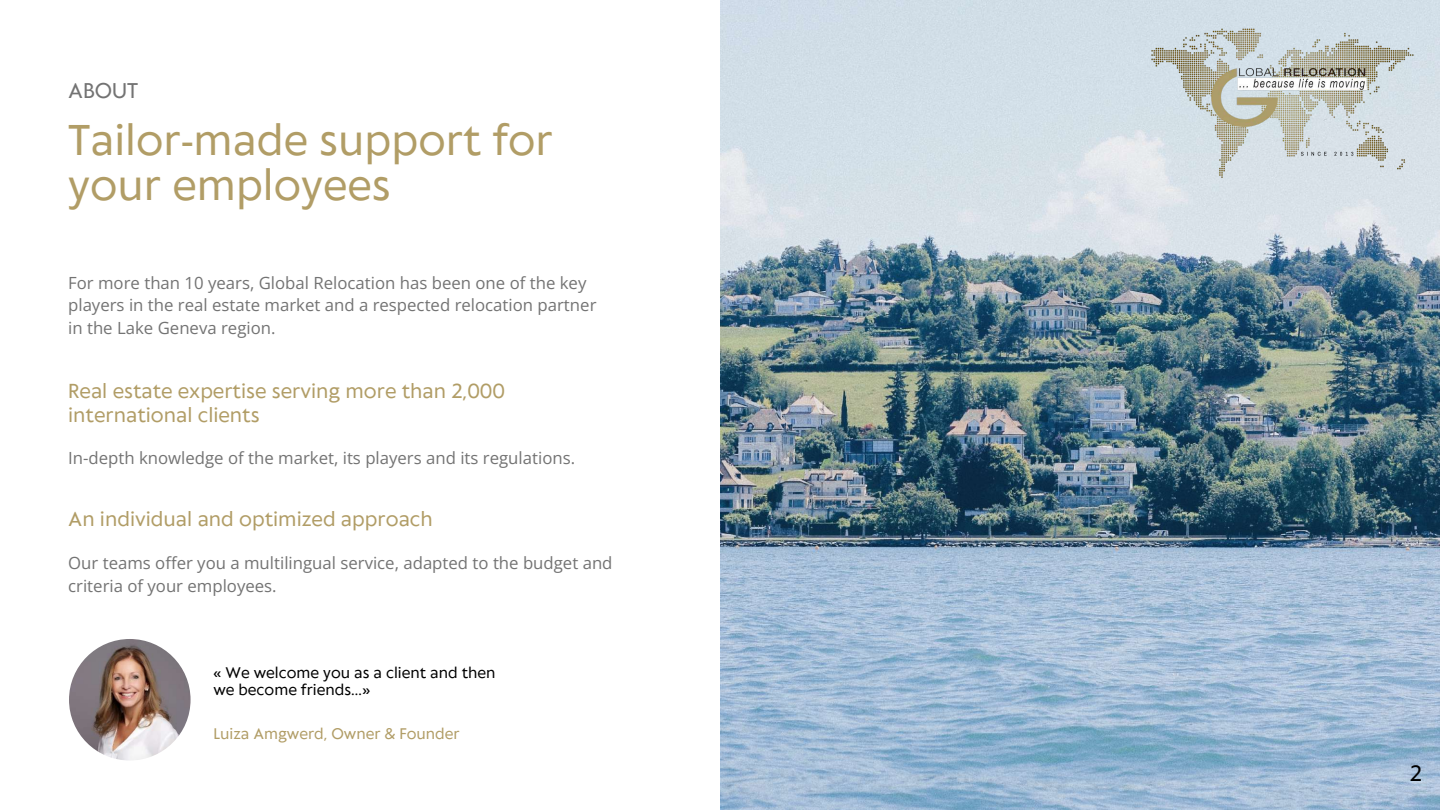
<style>
.page{position:relative;width:1440px;height:810px;background:#fff}
.page>*{position:absolute;margin:0;border:0;box-sizing:border-box;transform-origin:0 0}
.t1{font:40.3px/45.8px "Klein Text";color:#b19d66}
.t2{font:20.7px "Klein Text";color:#000}
.t3{font:20px "Klein Text";color:#737373}
.t4{font:19px/24px "Klein Text";color:#b19d66}
.t5{font:16.8px/22.5px "Open Sans";color:#737373}
.t6{font:14.4px/16.5px "Klein Text";color:#000}
.t7{font:14.4px "Klein Text";color:#b19d66}
</style>
<div class="page">
<img style="left:720px;top:0;width:720px;height:810px">
<img style="left:69px;top:639px;width:122px;height:122px;border-radius:50%">
<img style="left:1148px;top:25px;width:268px;height:157px">
<p class="t3" style="left:68px;top:80px;width:72px">ABOUT</p>
<h1 class="t1" style="left:68px;top:120px;width:487px">Tailor-made support for your employees</h1>
<p class="t5" style="left:68px;top:271px;width:530px">For more than 10 years, Global Relocation has been one of the key players in the real estate market and a respected relocation partner in the Lake Geneva region.</p>
<p class="t4" style="left:68px;top:381px;width:438px">Real estate expertise serving more than 2,000 international clients</p>
<p class="t5" style="left:68px;top:446px;width:508px">In-depth knowledge of the market, its players and its regulations.</p>
<p class="t4" style="left:68px;top:509px;width:366px">An individual and optimized approach</p>
<p class="t5" style="left:68px;top:551px;width:546px">Our teams offer you a multilingual service, adapted to the budget and criteria of your employees.</p>
<p class="t6" style="left:213px;top:666px;width:284px">« We welcome you as a client and then we become friends…»</p>
<p class="t7" style="left:213px;top:726px;width:248px">Luiza Amgwerd, Owner &amp; Founder</p>
<p class="t2" style="left:1410px;top:762px;width:14px">2</p>
</div>
